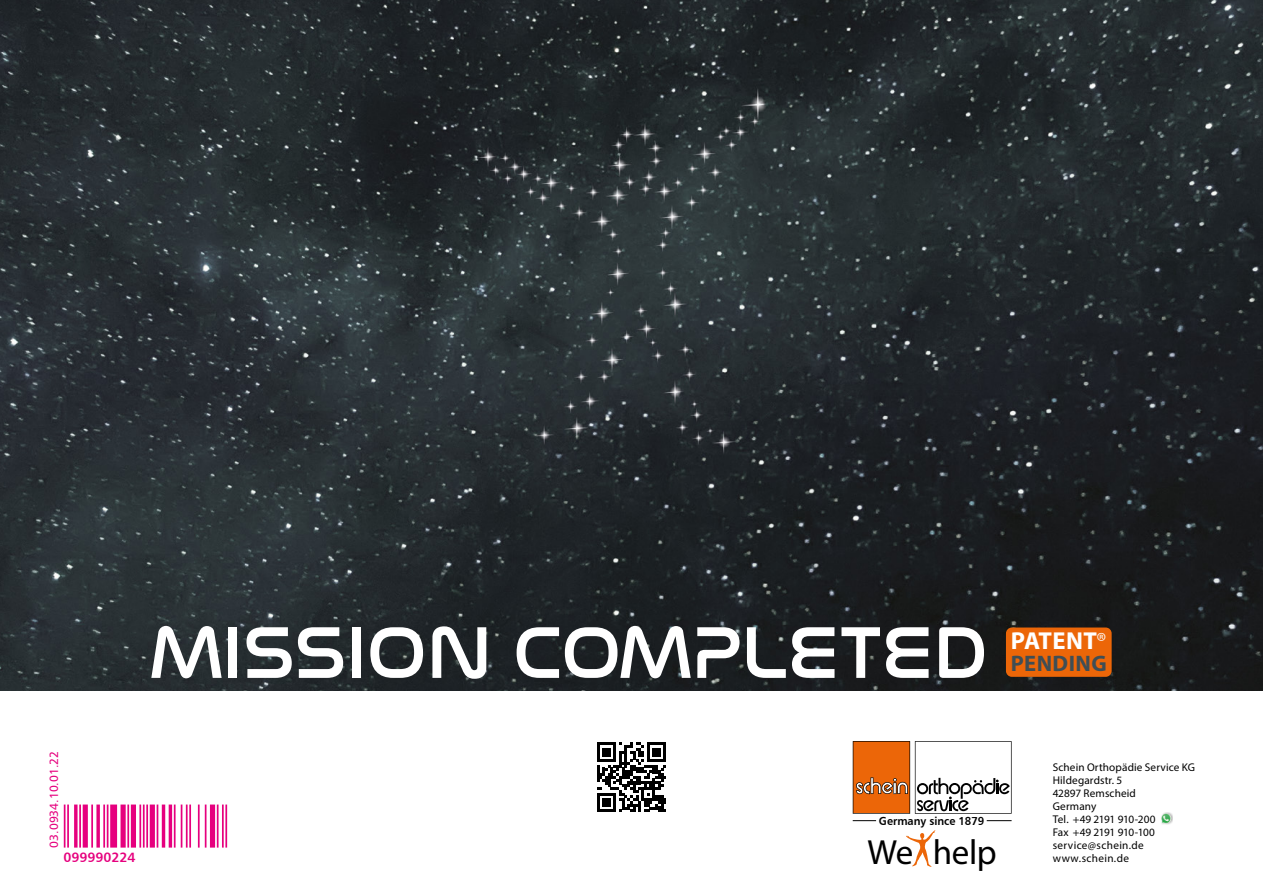
<style>
.page{position:relative;width:1263px;height:893px;background:#fff}
.page>*{position:absolute;margin:0;border:0;box-sizing:border-box;transform-origin:0 0}
.t1{font:75px "Nasalization Rg";letter-spacing:-.01em;color:#fff}
.t2{font:34.95px "Myriad Pro";letter-spacing:-.01em;color:#000}
.t3{font:700 24.6px "Myriad Pro";letter-spacing:.02em;color:#fff}
.t4{font:700 22.5px "Myriad Pro";letter-spacing:.02em;color:#3f4e55}
.t5{font:13.5px "Humanist 777 BT Bold B";color:#e6007e}
.t6{font:12px "Humanist 777 BT Roman B";color:#e6007e}
.t7{font:11.55px "Humanist 777 BT Bold B";color:#000;scale:.94 1}
.t8{font:11.25px/12.9px "Myriad Pro";letter-spacing:.01em;color:#000}
.s1{font-family:"Bahamas";font-size:72.75px}
.s2{font-weight:300;font-size:25.05px}
</style>
<div class="page">
<img style="left:0;top:0;width:1263px;height:691px">
<div style="left:1160px;top:812px;width:12px;height:13px;background:#000;opacity:.3"></div>
<svg style="left:1160px;top:813px;width:12px;height:11px"></svg>
<div style="left:1006px;top:627px;width:106px;height:50px;background:#ec6608;border-radius:6px"></div>
<svg style="left:597px;top:743px;width:69px;height:69px"></svg>
<svg style="left:64px;top:804px;width:163px;height:44px"></svg>
<svg style="left:853px;top:820px;width:23px;height:1px"></svg>
<svg style="left:987px;top:820px;width:24px;height:1px"></svg>
<svg style="left:853px;top:741px;width:158px;height:73px"></svg>
<svg style="left:906px;top:830px;width:30px;height:37px"></svg>
<h1 class="t1" style="left:151px;top:584px;width:838px"><span class="s1">M</span>ISSION CO<span class="s1">M</span>PLETED</h1>
<h3 class="t3" style="left:1011px;top:625px;width:97px">PATENT<span class="s2">®</span></h3>
<h3 class="t4" style="left:1011px;top:649px;width:97px">PENDING</h3>
<p class="t6" style="left:46px;top:847px;width:98px;rotate:-90deg">03.0934.10.01.22</p>
<p class="t8" style="left:1053px;top:761px;width:144px">Schein Orthopädie Service KG<br>Hildegardstr. 5<br>42897 Remscheid<br>Germany<br>Tel. +49 2191 910-200<br>Fax +49 2191 910-100 service@schein.de www.schein.de</p>
<p class="t7" style="left:879px;top:813px;width:114px">Germany since 1879</p>
<h2 class="t2" style="left:867px;top:830px;width:131px">We help</h2>
<p class="t5" style="left:63px;top:848px;width:74px">099990224</p>
</div>
